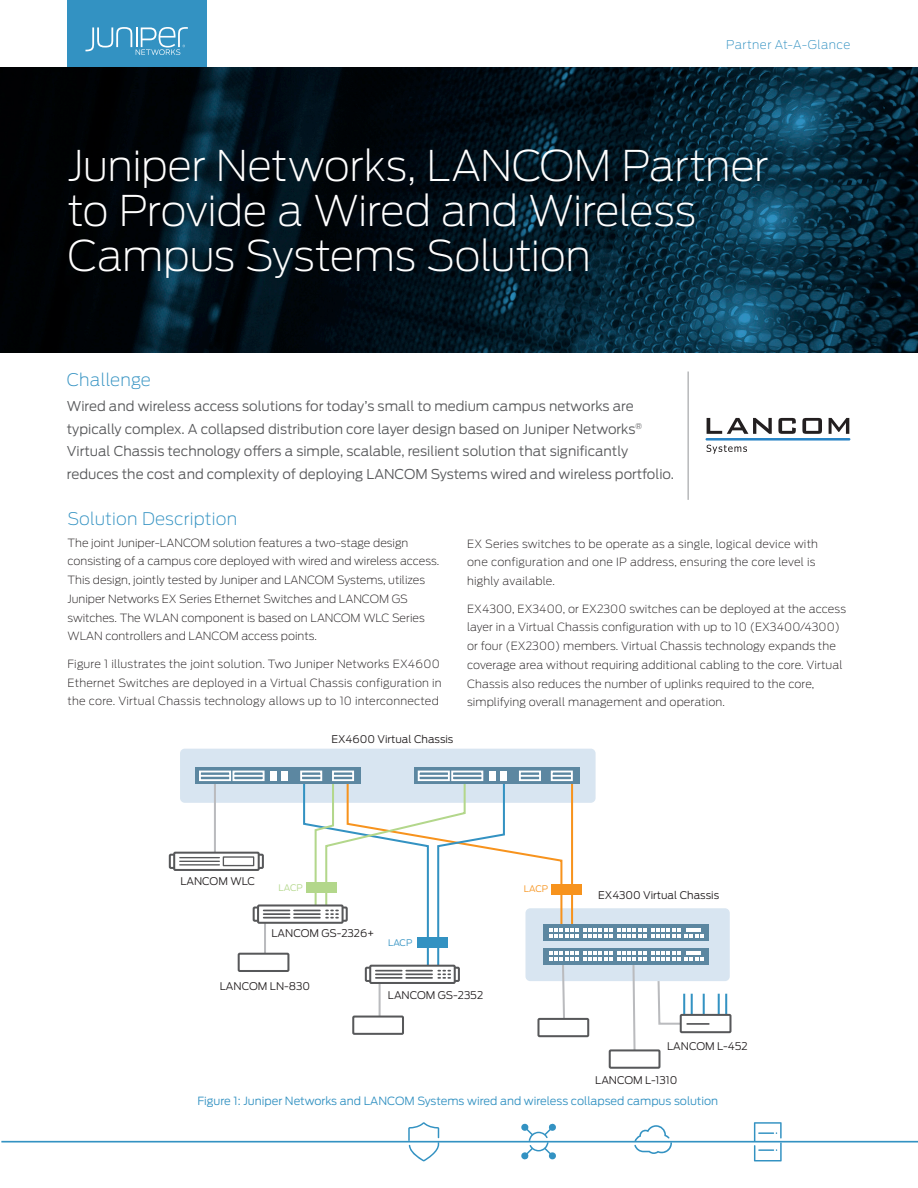
<style>
.page{position:relative;width:918px;height:1188px;background:#fff}
.page>*{position:absolute;margin:0;border:0;box-sizing:border-box;transform-origin:0 0}
.t1{font:200 42px/45px "Antenna";letter-spacing:-.015em;color:#fff}
.t2{font:200 17.25px "Antenna";letter-spacing:.01em;color:#3392c2}
.t3{font:300 13.5px/22.5px "Antenna";color:#57585a}
.t4{font:200 12px "Antenna";letter-spacing:.03em;color:#3392c2}
.t5{font:200 11.25px/18.8px "Antenna";letter-spacing:.005em;color:#231f20}
.Figure_Caption{font:300 11.25px "Antenna";color:#3392c2}
.t6{font:300 10.5px "Antenna";color:#231f20}
.t7{font:300 9px "Antenna";color:#b3d78b}
.t8{font:300 9px "Antenna";color:#3392c2}
.t9{font:300 9px "Antenna";color:#f7931d}
</style>
<div class="page">
<div style="left:67px;top:0;width:139px;height:68px;background:#3392c2"></div>
<svg style="left:85px;top:27px;width:103px;height:28px"></svg>
<svg style="left:408px;top:1122px;width:31px;height:39px"></svg>
<svg style="left:754px;top:1122px;width:28px;height:39px"></svg>
<svg style="left:521px;top:1124px;width:35px;height:36px"></svg>
<svg style="left:634px;top:1125px;width:38px;height:29px"></svg>
<hr style="left:1px;top:1141px;width:917px;height:2px;background:#3392c2">
<img style="left:0;top:68px;width:918px;height:284px">
<svg style="left:707px;top:418px;width:65px;height:16px"></svg>
<svg style="left:778px;top:418px;width:18px;height:16px"></svg>
<svg style="left:802px;top:418px;width:20px;height:16px"></svg>
<svg style="left:829px;top:418px;width:20px;height:16px"></svg>
<svg style="left:707px;top:445px;width:40px;height:9px"></svg>
<hr style="left:706px;top:438px;width:144px;height:3px;background:#2783c5">
<hr style="left:688px;top:372px;width:1px;height:128px;background:#939598">
<hr style="left:725px;top:994px;width:2px;height:25px;background:#3392c2">
<hr style="left:718px;top:994px;width:2px;height:25px;background:#3392c2">
<hr style="left:703px;top:994px;width:2px;height:25px;background:#3392c2">
<div style="left:180px;top:749px;width:416px;height:54px;background:#d8e5f1;border-radius:5px"></div>
<div style="left:525px;top:908px;width:205px;height:73px;background:#d8e5f1;border-radius:5px"></div>
<div style="left:681px;top:1015px;width:49px;height:17px;background:#fff"></div>
<div style="left:680px;top:1014px;width:52px;height:19px;border:2px solid #57585a"></div>
<hr style="left:687px;top:1023px;width:22px;height:2px;background:#57585a">
<div style="left:543px;top:925px;width:166px;height:16px;background:#5c87a1"></div>
<hr style="left:214px;top:780px;width:2px;height:75px;background:#babbbe">
<div style="left:238px;top:953px;width:51px;height:19px;border:2px solid #57585a"></div>
<div style="left:195px;top:767px;width:166px;height:17px;background:linear-gradient(to right,#608aa4,#5b86a0)"></div>
<div style="left:199px;top:771px;width:32px;height:10px;border:2px solid #fff"></div>
<div style="left:233px;top:771px;width:32px;height:10px;border:2px solid #fff"></div>
<hr style="left:200px;top:775px;width:30px;height:2px;background:#fff">
<hr style="left:233px;top:775px;width:31px;height:2px;background:#fff">
<svg style="left:174px;top:853px;width:85px;height:17px"></svg>
<div style="left:173px;top:852px;width:87px;height:19px;border:2px solid #57585a"></div>
<svg style="left:168px;top:853px;width:8px;height:17px"></svg>
<hr style="left:180px;top:857px;width:39px;height:1px;background:#57585a">
<hr style="left:180px;top:861px;width:39px;height:1px;background:#57585a">
<hr style="left:180px;top:864px;width:39px;height:2px;background:#57585a">
<div style="left:223px;top:856px;width:31px;height:10px;border:1px solid #57585a"></div>
<div style="left:414px;top:767px;width:165px;height:17px;background:linear-gradient(to right,#5c87a1,#5c87a1)"></div>
<div style="left:609px;top:1049px;width:51px;height:20px;border:2px solid #57585a"></div>
<div style="left:543px;top:948px;width:166px;height:16px;background:#5c87a1"></div>
<svg style="left:252px;top:771px;width:452px;height:290px"></svg>
<p class="t4" style="left:726px;top:37px;width:126px">Partner At-A-Glance</p>
<p class="t1" style="left:68px;top:143px;width:702px">Juniper Networks, LANCOM Partner to Provide a Wired and Wireless<br>Campus Systems Solution</p>
<h1 class="t2" style="left:67px;top:369px;width:86px">Challenge</h1>
<p class="t3" style="left:67px;top:395px;width:609px">Wired and wireless access solutions for today’s small to medium campus networks are typically complex. A collapsed distribution core layer design based on Juniper Networks<sup>® </sup>Virtual Chassis technology offers a simple, scalable, resilient solution that significantly reduces the cost and complexity of deploying LANCOM Systems wired and wireless portfolio.</p>
<h1 class="t2" style="left:68px;top:509px;width:171px">Solution Description</h1>
<p class="t5" style="left:68px;top:533px;width:373px">The joint Juniper-LANCOM solution features a two-stage design consisting of a campus core deployed with wired and wireless access.<br>This design, jointly tested by Juniper and LANCOM Systems, utilizes Juniper Networks EX Series Ethernet Switches and LANCOM GS switches. The WLAN component is based on LANCOM WLC Series WLAN controllers and LANCOM access points.</p>
<p class="t5" style="left:68px;top:654px;width:376px">Figure 1 illustrates the joint solution. Two Juniper Networks EX4600<br>Ethernet Switches are deployed in a Virtual Chassis configuration in the core. Virtual Chassis technology allows up to 10 interconnected</p>
<p class="t6" style="left:331px;top:733px;width:124px">EX4600 Virtual Chassis</p>
<p class="t5" style="left:467px;top:534px;width:353px">EX Series switches to be operate as a single, logical device with one configuration and one IP address, ensuring the core level is highly available.</p>
<p class="t5" style="left:467px;top:599px;width:380px">EX4300, EX3400, or EX2300 switches can be deployed at the access layer in a Virtual Chassis configuration with up to 10 (EX3400/4300) or four (EX2300) members. Virtual Chassis technology expands the coverage area without requiring additional cabling to the core. Virtual Chassis also reduces the number of uplinks required to the core, simplifying overall management and operation.</p>
<p class="t6" style="left:180px;top:875px;width:76px">LANCOM WLC</p>
<p class="t7" style="left:279px;top:882px;width:26px">LACP</p>
<p class="t6" style="left:271px;top:927px;width:105px">LANCOM GS-2326+</p>
<p class="t8" style="left:388px;top:937px;width:26px">LACP</p>
<p class="t9" style="left:524px;top:884px;width:26px">LACP</p>
<p class="t6" style="left:598px;top:889px;width:123px">EX4300 Virtual Chassis</p>
<p class="t6" style="left:220px;top:980px;width:92px">LANCOM LN-830</p>
<p class="t6" style="left:388px;top:989px;width:97px">LANCOM GS-2352</p>
<p class="t6" style="left:667px;top:1040px;width:82px">LANCOM L-452</p>
<p class="t6" style="left:595px;top:1075px;width:84px">LANCOM L-1310</p>
<p class="Figure_Caption" style="left:198px;top:1094px;width:522px">Figure 1: Juniper Networks and LANCOM Systems wired and wireless collapsed campus solution</p>
</div>
